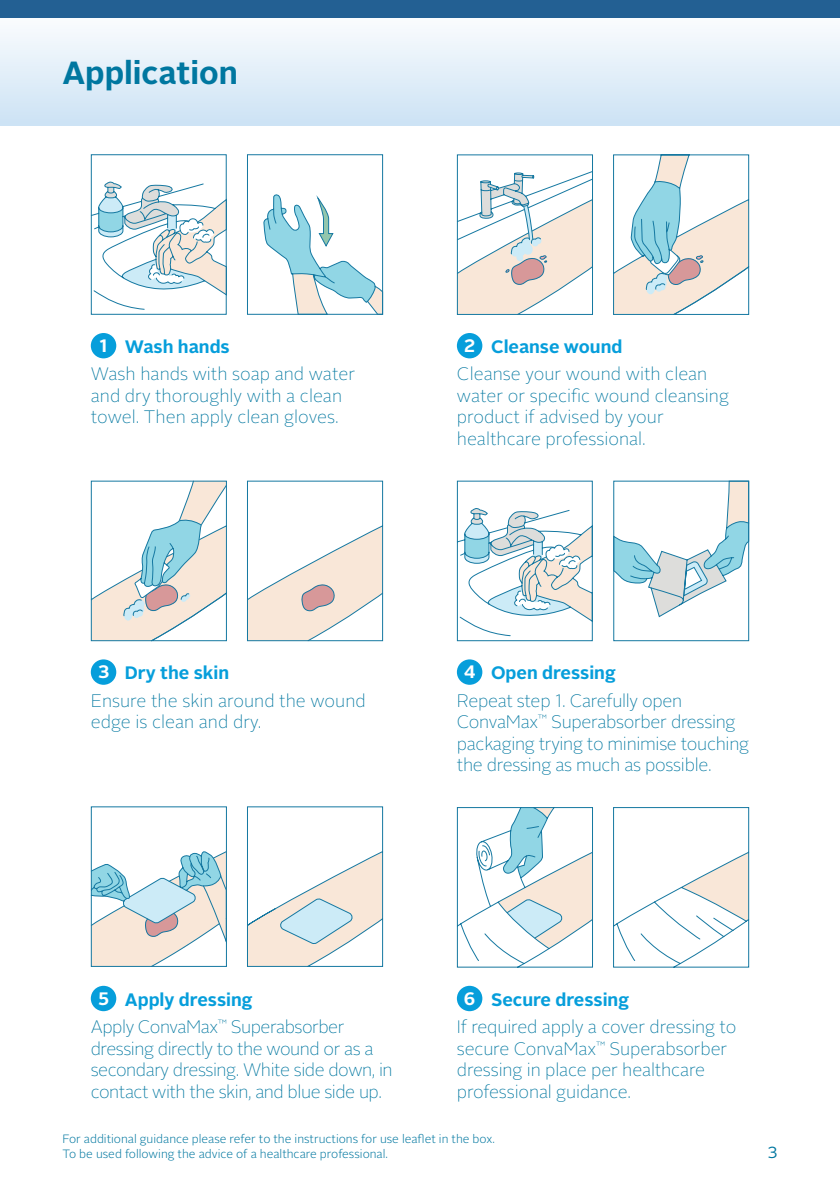
<style>
.page{position:relative;width:840px;height:1191px;background:#fff}
.page>*{position:absolute;margin:0;border:0;box-sizing:border-box;transform-origin:0 0}
.t1{font:700 32px "Alright Sans LP Bay";color:#0077a0}
.t2{font:100 18px/21.6px "Alright Sans LP Bay";letter-spacing:-.01em;color:#0077a0}
.t3{font:16px "Alright Sans LP Bay";color:#0077a0}
.t4{font:300 12px/14.4px "Alright Sans LP Bay";color:#0077a0}
.s1{font-weight:700;color:#fff}
.s2{font-weight:700;color:#069edb}
</style>
<div class="page">
<div style="left:0;top:17px;width:839px;height:109px;background:linear-gradient(to bottom,#fbfcfe,#cce2f4)"></div>
<div style="left:0;top:0;width:839px;height:17px;background:#236093"></div>
<div style="left:91px;top:333px;width:25px;height:25px;background:#069edb;border-radius:50%"></div>
<div style="left:91px;top:659px;width:25px;height:26px;background:#069edb;border-radius:50%"></div>
<div style="left:91px;top:985px;width:25px;height:26px;background:#069edb;border-radius:50%"></div>
<div style="left:456px;top:333px;width:26px;height:25px;background:#069edb;border-radius:50%"></div>
<div style="left:456px;top:659px;width:26px;height:26px;background:#069edb;border-radius:50%"></div>
<div style="left:456px;top:985px;width:26px;height:26px;background:#069edb;border-radius:50%"></div>
<svg style="left:90px;top:154px;width:293px;height:161px"></svg>
<svg style="left:98px;top:182px;width:128px;height:113px"></svg>
<svg style="left:263px;top:194px;width:120px;height:121px"></svg>
<svg style="left:456px;top:155px;width:293px;height:160px"></svg>
<svg style="left:90px;top:480px;width:294px;height:162px"></svg>
<svg style="left:91px;top:480px;width:136px;height:162px"></svg>
<svg style="left:456px;top:480px;width:137px;height:161px"></svg>
<svg style="left:613px;top:480px;width:136px;height:143px"></svg>
<svg style="left:90px;top:806px;width:294px;height:161px"></svg>
<svg style="left:247px;top:851px;width:135px;height:115px"></svg>
<svg style="left:90px;top:850px;width:137px;height:117px"></svg>
<svg style="left:456px;top:807px;width:293px;height:161px"></svg>
<h1 class="t1" style="left:62px;top:50px;width:177px">Application</h1>
<p class="t2" style="left:91px;top:333px;width:266px;line-height:27.2px;text-indent:9px"><span class="s1">1</span> <span class="s2">Wash hands<br></span>Wash hands with soap and water</p>
<p class="t2" style="left:91px;top:385px;width:253px">and dry thoroughly with a clean towel. Then apply clean gloves.</p>
<p class="t2" style="left:456px;top:333px;width:252px;line-height:27.2px;text-indent:7px"><span class="s1">2</span> <span class="s2">Cleanse wound<br></span>Cleanse your wound with clean</p>
<p class="t2" style="left:456px;top:385px;width:273px">water or specific wound cleansing product if advised by your healthcare professional.</p>
<p class="t2" style="left:91px;top:660px;width:276px;line-height:27.2px;text-indent:7px"><span class="s1">3</span> <span class="s2">Dry the skin<br></span>Ensure the skin around the wound</p>
<p class="t2" style="left:91px;top:711px;width:172px">edge is clean and dry.</p>
<p class="t2" style="left:456px;top:660px;width:227px;line-height:27.2px;text-indent:7px"><span class="s1">4</span> <span class="s2">Open dressing<br></span>Repeat step 1. Carefully open</p>
<p class="t2" style="left:456px;top:711px;width:293px">ConvaMax<sup>™</sup> Superabsorber dressing packaging trying to minimise touching the dressing as much as possible.</p>
<p class="t2" style="left:91px;top:986px;width:255px;line-height:27.2px;text-indent:7px"><span class="s1">5</span> <span class="s2">Apply dressing<br></span>Apply ConvaMax<sup>™</sup> Superabsorber</p>
<p class="t2" style="left:91px;top:1037px;width:303px">dressing directly to the wound or as a secondary dressing. White side down, in contact with the skin, and blue side up.</p>
<p class="t2" style="left:456px;top:986px;width:281px;line-height:27.2px;text-indent:7px"><span class="s1">6</span> <span class="s2">Secure dressing<br></span>If required apply a cover dressing to</p>
<p class="t2" style="left:456px;top:1037px;width:272px">secure ConvaMax<sup>™</sup> Superabsorber dressing in place per healthcare professional guidance.</p>
<p class="t4" style="left:62px;top:1132px;width:434px">For additional guidance please refer to the instructions for use leaflet in the box.<br>To be used following the advice of a healthcare professional.</p>
<p class="t3" style="left:767px;top:1141px;width:12px">3</p>
</div>
